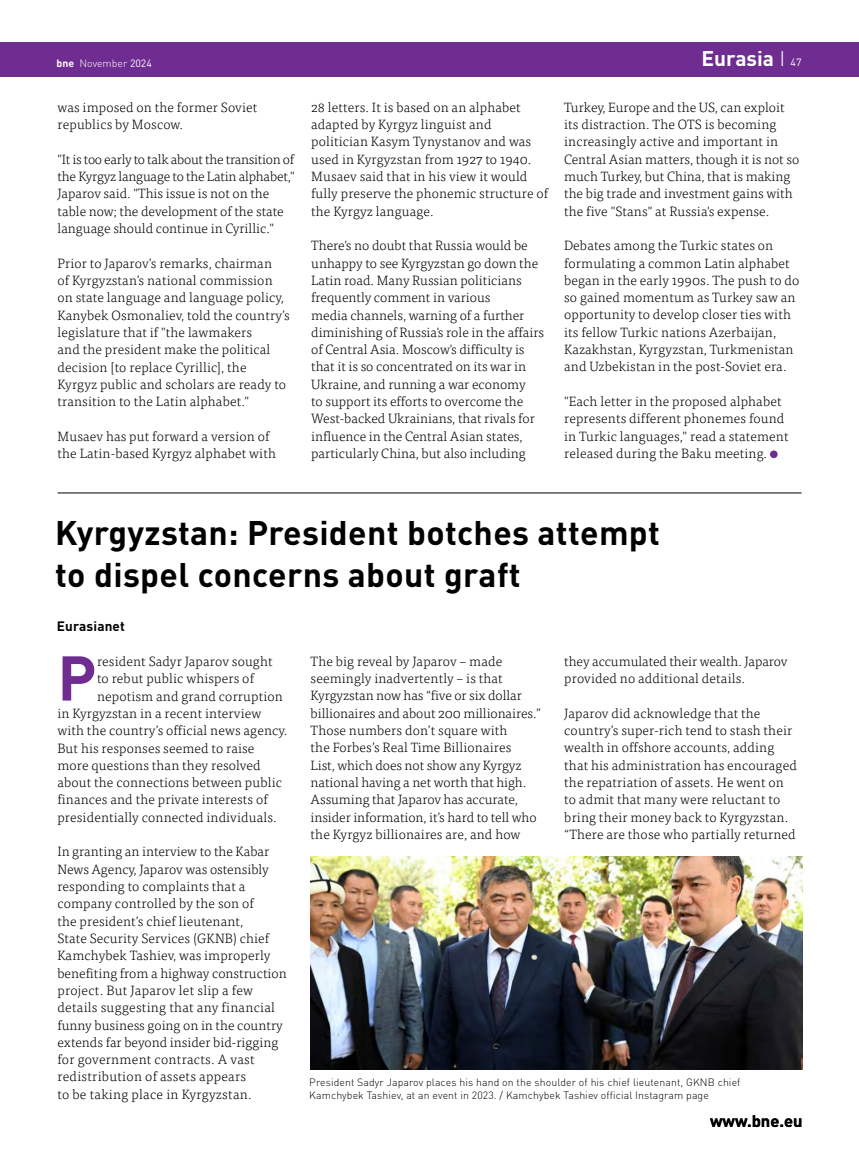
<style>
.page{position:relative;width:859px;height:1157px;background:#fff}
.page>*{position:absolute;margin:0;border:0;box-sizing:border-box;transform-origin:0 0}
.t1{font:700 62.1px "DINOT";color:#6f2c91}
.t2{font:700 33.75px/42px "DINOT";letter-spacing:.01em;color:#000}
.t3{font:700 21px "DINOT";color:#fff}
.t4{font:700 16.5px "DINOT";color:#000}
.t5{font:300 13.5px/17.2px "Tisa Pro";letter-spacing:.01em;color:#000}
.t6{font:700 13.5px "DINOT";letter-spacing:.01em;color:#000}
.t7{font:300 10.5px/12.6px "DINOT";letter-spacing:.01em;color:#000}
.t8{font:300 10.5px "DINOT";color:#fff}
.t9{font:700 10.5px "DINOT";color:#fff}
.s1{font-weight:700}
.s2{font-weight:400}
.s3{font-weight:300;font-size:21px}
</style>
<div class="page">
<div style="left:1px;top:42px;width:858px;height:35px;background:#6f2c91"></div>
<div style="left:770px;top:450px;width:8px;height:8px;background:#6f2c91;border-radius:50%"></div>
<img style="left:310px;top:856px;width:492px;height:213px">
<hr style="left:58px;top:492px;width:743px;height:1px;background:#000">
<p class="t8" style="left:57px;top:56px;width:97px"><span class="s1">bne</span> November <span class="s2">2024</span></p>
<h3 class="t3" style="left:701px;top:45px;width:74px">Eurasia</h3>
<p class="t9" style="left:738px;top:56px;width:65px">Eurasia <span class="s3">I</span> <span class="s2">47</span></p>
<p class="t5" style="left:58px;top:98px;width:201px">was imposed on the former Soviet republics by Moscow.</p>
<p class="t5" style="left:58px;top:150px;width:239px">"It is too early to talk about the transition of the Kyrgyz language to the Latin alphabet," Japarov said. "This issue is not on the table now; the development of the state language should continue in Cyrillic."</p>
<p class="t5" style="left:58px;top:254px;width:234px">Prior to Japarov’s remarks, chairman<br>of Kyrgyzstan’s national commission on state language and language policy, Kanybek Osmonaliev, told the country’s legislature that if "the lawmakers<br>and the president make the political decision [to replace Cyrillic], the<br>Kyrgyz public and scholars are ready to transition to the Latin alphabet."</p>
<p class="t5" style="left:58px;top:427px;width:220px">Musaev has put forward a version of the Latin-based Kyrgyz alphabet with</p>
<p class="t5" style="left:311px;top:98px;width:239px">28 letters. It is based on an alphabet adapted by Kyrgyz linguist and politician Kasym Tynystanov and was used in Kyrgyzstan from 1927 to 1940.<br>Musaev said that in his view it would fully preserve the phonemic structure of the Kyrgyz language.</p>
<p class="t5" style="left:311px;top:236px;width:234px">There's no doubt that Russia would be unhappy to see Kyrgyzstan go down the Latin road. Many Russian politicians frequently comment in various<br>media channels, warning of a further diminishing of Russia's role in the affairs of Central Asia. Moscow's difficulty is that it is so concentrated on its war in Ukraine, and running a war economy<br>to support its efforts to overcome the West-backed Ukrainians, that rivals for influence in the Central Asian states, particularly China, but also including</p>
<p class="t5" style="left:564px;top:98px;width:237px">Turkey, Europe and the US, can exploit its distraction. The OTS is becoming increasingly active and important in Central Asian matters, though it is not so much Turkey, but China, that is making the big trade and investment gains with the five "Stans" at Russia's expense.</p>
<p class="t5" style="left:564px;top:236px;width:237px">Debates among the Turkic states on formulating a common Latin alphabet began in the early 1990s. The push to do so gained momentum as Turkey saw an opportunity to develop closer ties with its fellow Turkic nations Azerbaijan, Kazakhstan, Kyrgyzstan, Turkmenistan and Uzbekistan in the post-Soviet era.</p>
<p class="t5" style="left:564px;top:392px;width:226px">"Each letter in the proposed alphabet represents different phonemes found in Turkic languages," read a statement released during the Baku meeting.</p>
<h2 class="t2" style="left:55px;top:510px;width:606px">Kyrgyzstan: President botches attempt to dispel concerns about graft</h2>
<p class="t6" style="left:57px;top:617px;width:69px">Eurasianet</p>
<h1 class="t1" style="left:57px;top:637px;width:41px">P</h1>
<p class="t5" style="left:97px;top:652px;width:177px">resident Sadyr Japarov sought</p>
<p class="t5" style="left:97px;top:669px;width:158px">to rebut public whispers of</p>
<p class="t5" style="left:97px;top:686px;width:187px">nepotism and grand corruption</p>
<p class="t5" style="left:57px;top:704px;width:205px">in Kyrgyzstan in a recent interview</p>
<p class="t5" style="left:57px;top:721px;width:231px">with the country’s official news agency.</p>
<p class="t5" style="left:57px;top:738px;width:199px">But his responses seemed to raise</p>
<p class="t5" style="left:57px;top:756px;width:205px">more questions than they resolved</p>
<p class="t5" style="left:57px;top:773px;width:226px">about the connections between public</p>
<p class="t5" style="left:57px;top:790px;width:212px">finances and the private interests of</p>
<p class="t5" style="left:57px;top:808px;width:221px">presidentially connected individuals.</p>
<p class="t5" style="left:57px;top:842px;width:231px">In granting an interview to the Kabar News Agency, Japarov was ostensibly responding to complaints that a company controlled by the son of<br>the president’s chief lieutenant,<br>State Security Services (GKNB) chief Kamchybek Tashiev, was improperly benefiting from a highway construction project. But Japarov let slip a few details suggesting that any financial funny business going on in the country extends far beyond insider bid-rigging for government contracts. A vast redistribution of assets appears<br>to be taking place in Kyrgyzstan.</p>
<p class="t5" style="left:311px;top:652px;width:232px">The big reveal by Japarov – made seemingly inadvertently – is that Kyrgyzstan now has “five or six dollar billionaires and about 200 millionaires.” Those numbers don’t square with<br>the Forbes’s Real Time Billionaires<br>List, which does not show any Kyrgyz national having a net worth that high.<br>Assuming that Japarov has accurate, insider information, it’s hard to tell who the Kyrgyz billionaires are, and how</p>
<p class="t5" style="left:564px;top:652px;width:225px">they accumulated their wealth. Japarov provided no additional details.</p>
<p class="t5" style="left:564px;top:704px;width:234px">Japarov did acknowledge that the country’s super-rich tend to stash their wealth in offshore accounts, adding that his administration has encouraged the repatriation of assets. He went on to admit that many were reluctant to bring their money back to Kyrgyzstan. “There are those who partially returned</p>
<p class="t7" style="left:309px;top:1076px;width:433px">President Sadyr Japarov places his hand on the shoulder of his chief lieutenant, GKNB chief<br>Kamchybek Tashiev, at an event in 2023. / Kamchybek Tashiev official Instagram page</p>
<p class="t4" style="left:710px;top:1110px;width:94px">www.bne.eu</p>
</div>
